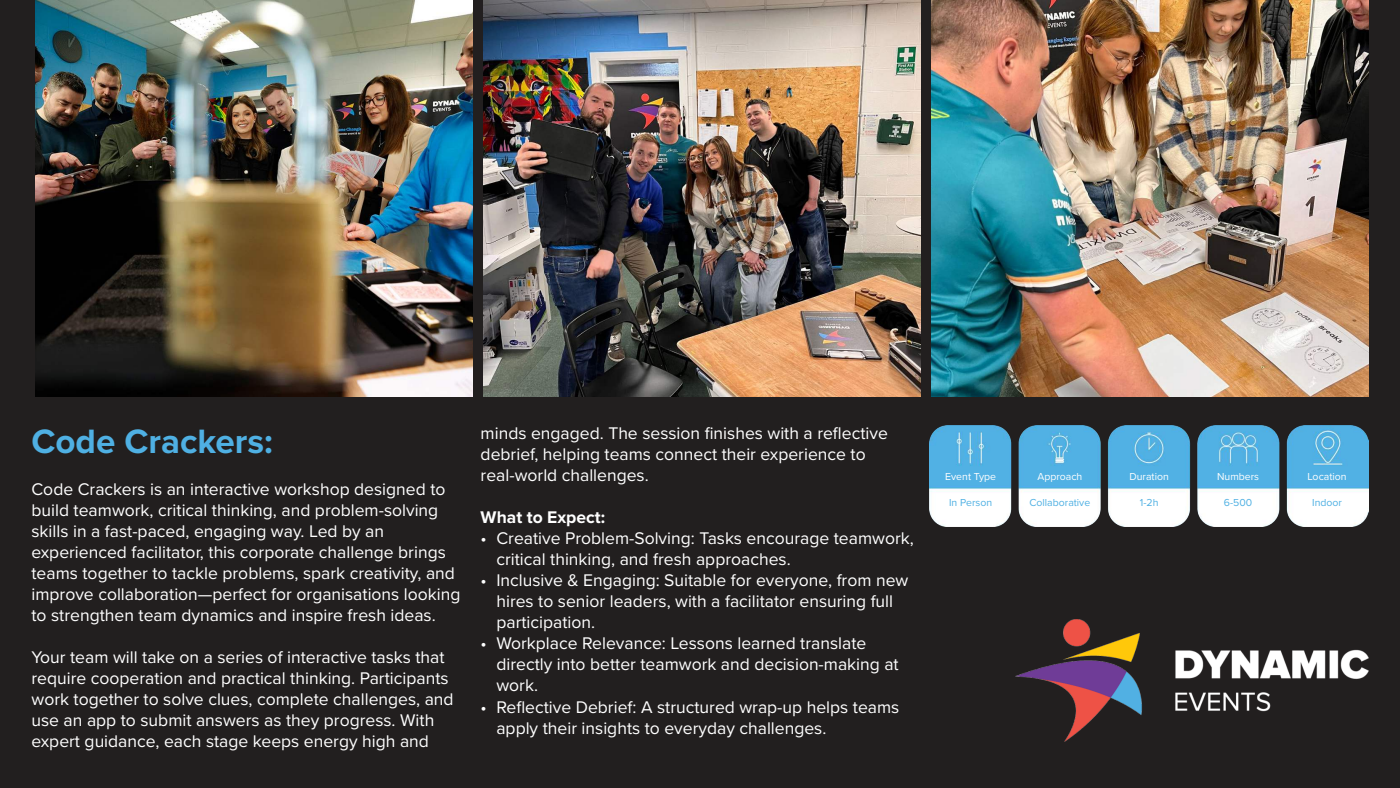
<style>
.page{position:relative;width:1400px;height:788px;background:#221f1f}
.page>*{position:absolute;margin:0;border:0;box-sizing:border-box;transform-origin:0 0}
.t1{font:700 35px "Proxima Nova";color:#4fb0e3}
.t2{font:17.5px/21px "Proxima Nova";color:#fff}
.t3{font:700 17.5px "Proxima Nova";color:#fff}
.t4{font:10.5px "Proxima Nova";color:#fff}
.t5{font:10.5px "Proxima Nova";color:#4fb0e3}
</style>
<div class="page">
<img style="left:35px;top:0;width:437px;height:396px">
<img style="left:483px;top:0;width:437px;height:396px">
<img style="left:931px;top:0;width:437px;height:396px">
<img style="left:1015px;top:619px;width:353px;height:122px">
<img style="left:930px;top:426px;width:439px;height:100px">
<h1 class="t1" style="left:32px;top:427px;width:243px">Code Crackers:</h1>
<p class="t2" style="left:32px;top:480px;width:431px">Code Crackers is an interactive workshop designed to build teamwork, critical thinking, and problem-solving skills in a fast-paced, engaging way. Led by an experienced facilitator, this corporate challenge brings teams together to tackle problems, spark creativity, and improve collaboration—perfect for organisations looking to strengthen team dynamics and inspire fresh ideas.</p>
<p class="t2" style="left:32px;top:648px;width:424px">Your team will take on a series of interactive tasks that require cooperation and practical thinking. Participants work together to solve clues, complete challenges, and use an app to submit answers as they progress. With expert guidance, each stage keeps energy high and</p>
<p class="t2" style="left:481px;top:424px;width:409px">minds engaged. The session finishes with a reflective debrief, helping teams connect their experience to real-world challenges.</p>
<p class="t3" style="left:481px;top:510px;width:126px">What to Expect:</p>
<p class="t2" style="left:496px;top:529px;width:419px;text-indent:-16px">• Creative Problem-Solving: Tasks encourage teamwork, critical thinking, and fresh approaches.</p>
<p class="t2" style="left:496px;top:571px;width:413px;text-indent:-16px">• Inclusive &amp; Engaging: Suitable for everyone, from new hires to senior leaders, with a facilitator ensuring full participation.</p>
<p class="t2" style="left:496px;top:634px;width:404px;text-indent:-16px">• Workplace Relevance: Lessons learned translate directly into better teamwork and decision-making at work.</p>
<p class="t2" style="left:496px;top:697px;width:405px;text-indent:-16px">• Reflective Debrief: A structured wrap-up helps teams apply their insights to everyday challenges.</p>
<p class="t4" style="left:945px;top:472px;width:52px">Event Type</p>
<p class="t4" style="left:1037px;top:472px;width:46px">Approach</p>
<p class="t4" style="left:1129px;top:472px;width:41px">Duration</p>
<p class="t4" style="left:1217px;top:472px;width:43px">Numbers</p>
<p class="t4" style="left:1308px;top:472px;width:41px">Location</p>
<p class="t5" style="left:949px;top:498px;width:45px">In Person</p>
<p class="t5" style="left:1029px;top:498px;width:62px">Collaborative</p>
<p class="t5" style="left:1140px;top:498px;width:20px">1-2h</p>
<p class="t5" style="left:1224px;top:498px;width:30px">6-500</p>
<p class="t5" style="left:1312px;top:498px;width:31px">Indoor</p>
</div>
